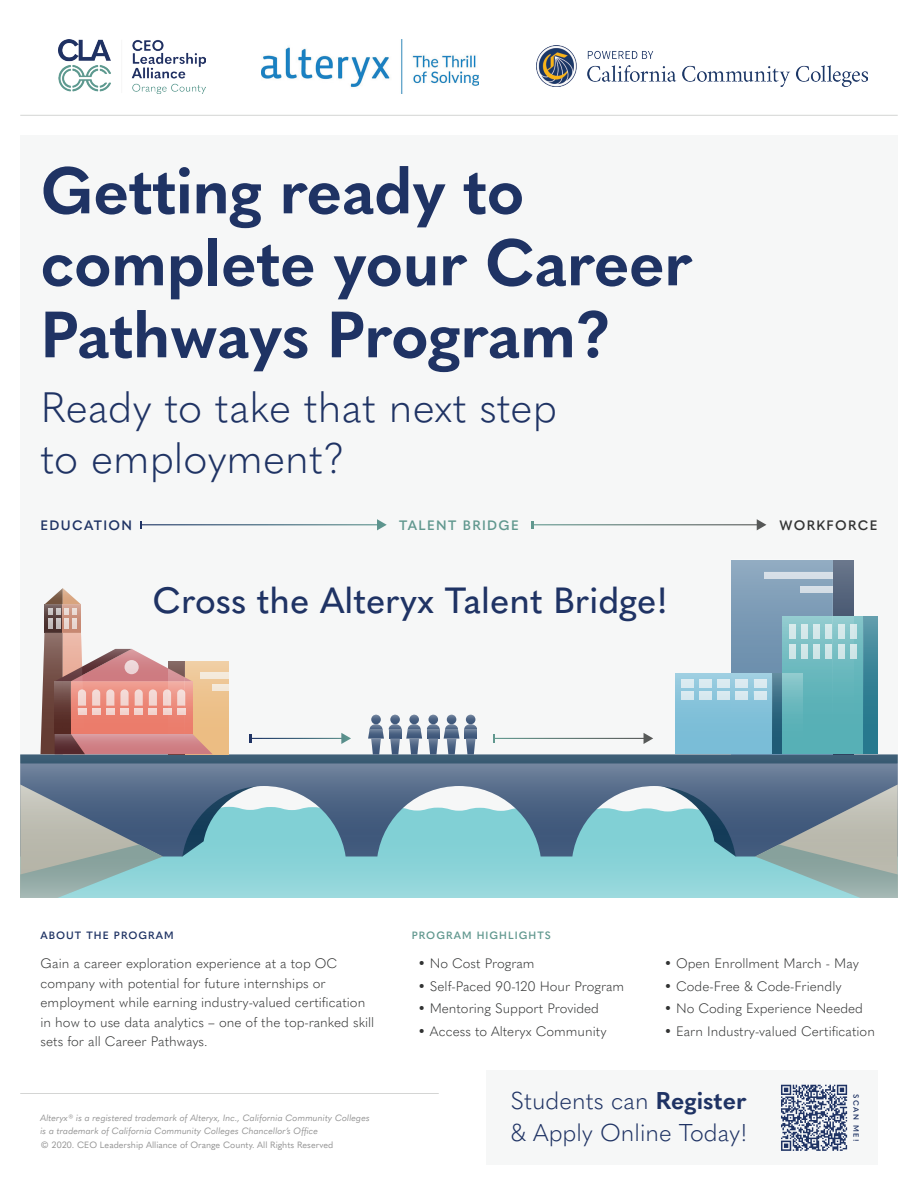
<style>
.page{position:relative;width:918px;height:1188px;background:#fff}
.page>*{position:absolute;margin:0;border:0;box-sizing:border-box;transform-origin:0 0}
.t1{font:700 64.5px/72px "Quasimoda";letter-spacing:-.01em;color:#1f3364}
.t2{font:300 42px/51px "Quasimoda";color:#1f3364}
.t3{font:500 36px "Quasimoda";color:#1f3364}
.t4{font:300 24px/31.5px "Quasimoda";color:#1f3364}
.t5{font:300 13.5px/19.5px "Quasimoda";color:#323333}
.t6{font:600 13.5px "Quasimoda";letter-spacing:.1em;color:#61988f}
.t7{font:600 13.5px "Quasimoda";letter-spacing:.1em;color:#1f3364}
.t8{font:600 13.5px "Quasimoda";letter-spacing:.1em;color:#323333}
.t9{font:600 10.5px "Quasimoda";letter-spacing:.1em;color:#61988f}
.t10{font:600 10.5px "Quasimoda";letter-spacing:.1em;color:#1f3364}
.t11{font:italic 9px/13.5px "Quasimoda";color:#939393}
.t12{font:9px "Quasimoda";color:#939393}
.t13{font:600 7.5px "Quasimoda";letter-spacing:.2em;color:#1f3364}
.s1{font-weight:700}
</style>
<div class="page">
<div style="left:20px;top:135px;width:878px;height:769px;background:#f6f7f7"></div>
<hr style="left:250px;top:738px;width:93px;height:1px;background:#fff">
<svg style="left:341px;top:733px;width:10px;height:11px"></svg>
<hr style="left:494px;top:738px;width:151px;height:1px;background:#fff">
<svg style="left:644px;top:733px;width:9px;height:11px"></svg>
<svg style="left:20px;top:754px;width:878px;height:10px;background:#46647b"></svg>
<svg style="left:732px;top:560px;width:101px;height:113px;background:#809eb8"></svg>
<svg style="left:833px;top:560px;width:20px;height:57px"></svg>
<div style="left:764px;top:572px;width:69px;height:6px;background:#d7dfe7"></div>
<div style="left:801px;top:586px;width:32px;height:6px;background:#d5dee6"></div>
<div style="left:675px;top:673px;width:97px;height:81px;background:linear-gradient(to bottom,#a5d1e3,#6eb7d4)"></div>
<div style="left:772px;top:673px;width:31px;height:81px;background:linear-gradient(to bottom,#558296,#11516d)"></div>
<svg style="left:681px;top:679px;width:12px;height:21px"></svg>
<svg style="left:699px;top:679px;width:12px;height:21px"></svg>
<svg style="left:718px;top:679px;width:12px;height:21px"></svg>
<svg style="left:736px;top:679px;width:12px;height:21px"></svg>
<svg style="left:754px;top:679px;width:12px;height:21px"></svg>
<svg style="left:782px;top:617px;width:81px;height:137px;background:#6ab8be"></svg>
<svg style="left:863px;top:617px;width:15px;height:137px;background:#398497"></svg>
<div style="left:789px;top:625px;width:6px;height:14px;background:#d5e9ea"></div>
<div style="left:802px;top:625px;width:6px;height:14px;background:#d5e9ea"></div>
<div style="left:814px;top:625px;width:6px;height:14px;background:#d5e9ea"></div>
<div style="left:826px;top:625px;width:6px;height:14px;background:#d5e9ea"></div>
<div style="left:838px;top:625px;width:6px;height:14px;background:#d5e9ea"></div>
<div style="left:850px;top:625px;width:6px;height:14px;background:#d5e8ea"></div>
<div style="left:789px;top:645px;width:6px;height:14px;background:#d0e6e8"></div>
<div style="left:802px;top:645px;width:6px;height:14px;background:#d0e6e8"></div>
<div style="left:814px;top:645px;width:6px;height:14px;background:#d0e6e8"></div>
<div style="left:826px;top:645px;width:6px;height:14px;background:#d0e6e8"></div>
<div style="left:838px;top:645px;width:6px;height:14px;background:#d0e6e8"></div>
<div style="left:850px;top:645px;width:6px;height:14px;background:#d0e6e8"></div>
<svg style="left:213px;top:661px;width:16px;height:93px"></svg>
<div style="left:200px;top:672px;width:29px;height:6px;background:#f4eadc"></div>
<div style="left:213px;top:684px;width:16px;height:6px;background:#f3e9da"></div>
<svg style="left:40px;top:588px;width:173px;height:166px"></svg>
<svg style="left:20px;top:764px;width:878px;height:20px;background:#687b96"></svg>
<svg style="left:368px;top:715px;width:109px;height:39px"></svg>
<svg style="left:20px;top:784px;width:878px;height:114px;background:#82aeb8"></svg>
<div style="left:0;top:898px;width:918px;height:290px;background:#fff"></div>
<hr style="left:20px;top:115px;width:878px;height:1px;background:#d4d5d4">
<div style="left:486px;top:1071px;width:392px;height:94px;background:#f6f7f7"></div>
<img style="left:262px;top:39px;width:216px;height:54px">
<img style="left:537px;top:46px;width:330px;height:40px">
<img style="left:59px;top:39px;width:147px;height:54px">
<hr style="left:141px;top:524px;width:238px;height:1px;background:#fff">
<svg style="left:377px;top:519px;width:10px;height:11px"></svg>
<hr style="left:532px;top:524px;width:226px;height:1px;background:#fff">
<svg style="left:757px;top:519px;width:9px;height:11px"></svg>
<hr style="left:20px;top:1093px;width:419px;height:1px;background:#d4d5d4">
<svg style="left:781px;top:1085px;width:66px;height:66px"></svg>
<h1 class="t1" style="left:40px;top:150px;width:654px">Getting ready to complete your Career<br>Pathways Program?</h1>
<h2 class="t2" style="left:40px;top:379px;width:518px">Ready to take that next step to employment?</h2>
<p class="t7" style="left:40px;top:514px;width:93px">EDUCATION</p>
<p class="t6" style="left:399px;top:514px;width:121px">TALENT BRIDGE</p>
<p class="t8" style="left:780px;top:514px;width:99px">WORKFORCE</p>
<h3 class="t3" style="left:153px;top:572px;width:517px">Cross the Alteryx Talent Bridge!</h3>
<p class="t10" style="left:40px;top:927px;width:135px">ABOUT THE PROGRAM</p>
<p class="t9" style="left:412px;top:927px;width:141px">PROGRAM HIGHLIGHTS</p>
<p class="t5" style="left:40px;top:953px;width:335px">Gain a career exploration experience at a top OC company with potential for future internships or employment while earning industry-valued certification in how to use data analytics – one of the top-ranked skill sets for all Career Pathways.</p>
<p class="t5" style="left:418px;top:953px;width:118px">• No Cost Program</p>
<p class="t5" style="left:418px;top:976px;width:208px">• Self-Paced 90-120 Hour Program</p>
<p class="t5" style="left:418px;top:998px;width:183px">• Mentoring Support Provided</p>
<p class="t5" style="left:418px;top:1021px;width:190px">• Access to Alteryx Community</p>
<p class="t5" style="left:664px;top:953px;width:196px">• Open Enrollment March - May</p>
<p class="t5" style="left:664px;top:976px;width:179px">• Code-Free &amp; Code-Friendly</p>
<p class="t5" style="left:664px;top:998px;width:200px">• No Coding Experience Needed</p>
<p class="t5" style="left:664px;top:1021px;width:212px">• Earn Industry-valued Certification</p>
<p class="t11" style="left:40px;top:1110px;width:331px">Alteryx® is a registered trademark of Alteryx, Inc., California Community Colleges is a trademark of California Community Colleges Chancellor’s Office</p>
<p class="t12" style="left:40px;top:1138px;width:294px">© 2020. CEO Leadership Alliance of Orange County. All Rights Reserved</p>
<h3 class="t4" style="left:510px;top:1083px;width:239px">Students can <span class="s1">Register </span>&amp; Apply Online Today!</h3>
<p class="t13" style="left:862px;top:1094px;width:49px;rotate:90deg">SCAN ME!</p>
</div>
